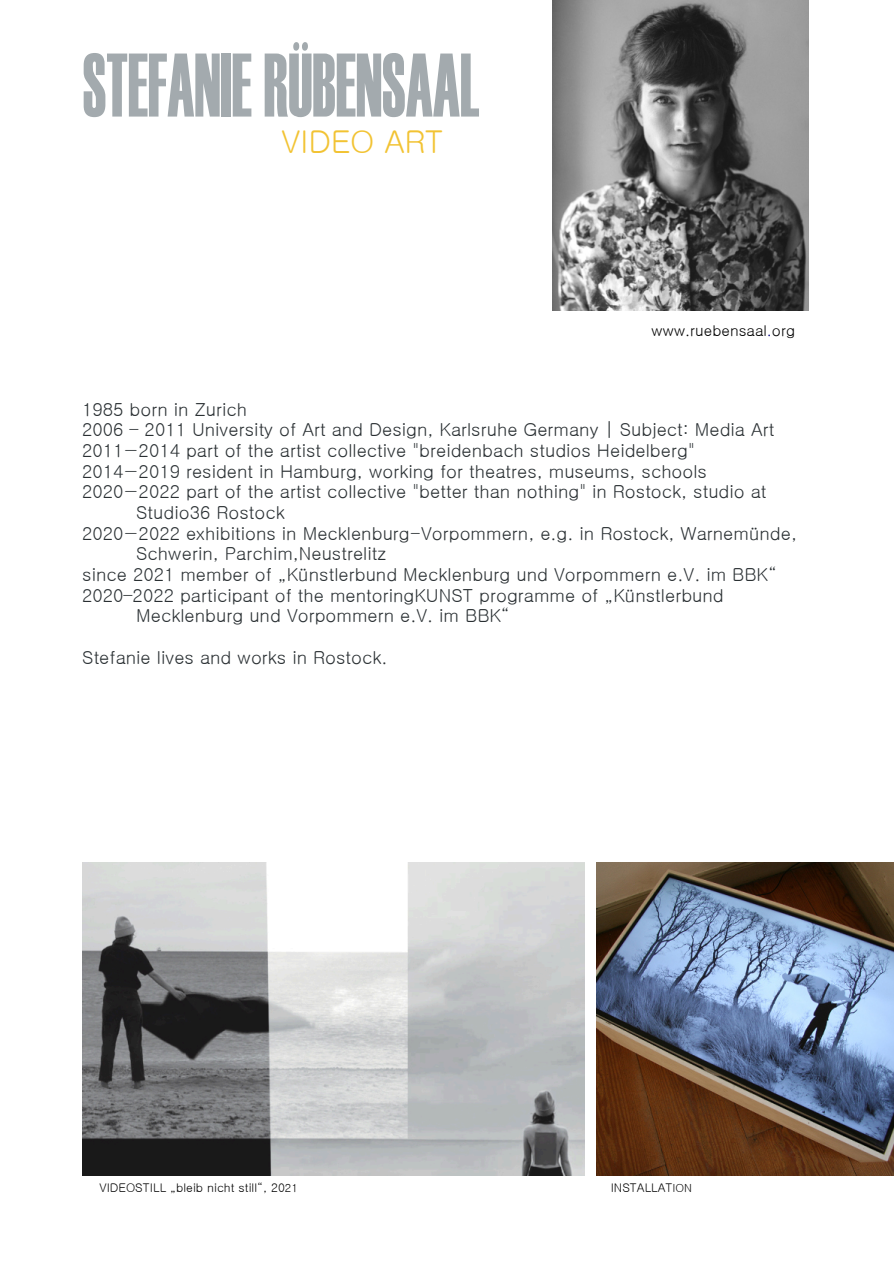
<style>
.page{position:relative;width:894px;height:1264px;background:#fff}
.page>*{position:absolute;margin:0;border:0;box-sizing:border-box;transform-origin:0 0}
.t1{font:90px "Haettenschweiler";letter-spacing:-.005em;color:#a3aaae;scale:.69 1}
.t2{font:31.5px "Gulim";letter-spacing:-.01em;color:#f2c333}
.t3{font:18px "Gulim";color:#2a3033}
.t4{font:15px "Gulim";color:#000}
.t5{font:12px "Gulim";color:#000}
.s1{color:#000081}
.s2{font-size:11.25px}
</style>
<div class="page">
<img style="left:552px;top:0;width:255px;height:311px">
<img style="left:82px;top:862px;width:502px;height:313px">
<img style="left:596px;top:862px;width:297px;height:313px">
<h1 class="t1" style="left:83px;top:54px;width:576px">STEFANIE RÜBENSAAL</h1>
<h2 class="t2" style="left:281px;top:126px;width:163px">VIDEO ART</h2>
<p class="t4" style="left:651px;top:323px;width:145px">www.ruebensaal<span class="s1">.</span>org</p>
<p class="t3" style="left:82px;top:400px;width:166px">1985 born in Zurich</p>
<p class="t3" style="left:82px;top:421px;width:693px">2006 – 2011 University of Art and Design, Karlsruhe Germany | Subject: Media Art</p>
<p class="t3" style="left:82px;top:441px;width:613px">2011−2014 part of the artist collective "breidenbach studios Heidelberg"</p>
<p class="t3" style="left:82px;top:462px;width:626px">2014−2019 resident in Hamburg, working for theatres, museums, schools</p>
<p class="t3" style="left:82px;top:483px;width:685px">2020−2022 part of the artist collective "better than nothing" in Rostock, studio at</p>
<p class="t3" style="left:136px;top:503px;width:150px">Studio36 Rostock</p>
<p class="t3" style="left:82px;top:524px;width:716px">2020−2022 exhibitions in Mecklenburg-Vorpommern, e.g. in Rostock, Warnemünde,</p>
<p class="t3" style="left:136px;top:545px;width:252px">Schwerin, Parchim,Neustrelitz</p>
<p class="t3" style="left:82px;top:565px;width:696px">since 2021 member of „Künstlerbund Mecklenburg und Vorpommern e.V. im BBK“</p>
<p class="t3" style="left:82px;top:586px;width:643px">2020–2022 participant of the mentoringKUNST programme of „Künstlerbund</p>
<p class="t3" style="left:136px;top:607px;width:375px">Mecklenburg und Vorpommern e.V. im BBK“</p>
<p class="t3" style="left:82px;top:648px;width:306px">Stefanie lives and works in Rostock.</p>
<p class="t5" style="left:99px;top:1181px;width:200px">VIDEOSTILL „bleib nicht still“, 20<span class="s2">21</span></p>
<p class="t5" style="left:610px;top:1182px;width:83px">INSTALLAT<span class="s2">ION</span></p>
</div>
